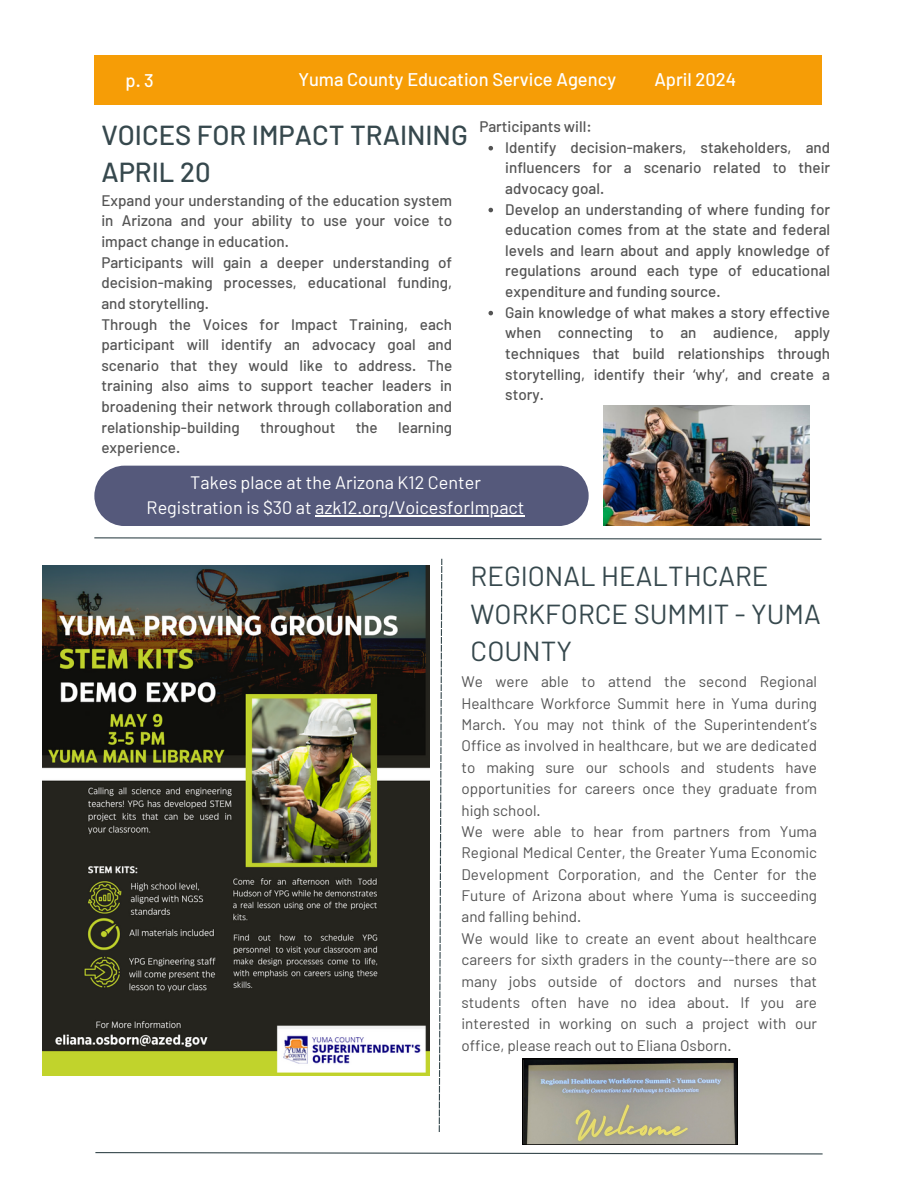
<style>
.page{position:relative;width:918px;height:1188px;background:#fff}
.page>*{position:absolute;margin:0;border:0;box-sizing:border-box;transform-origin:0 0}
.t1{font:27.45px/37.8px "Barlow";color:#36484d}
.t2{font:500 27.45px/37.8px "Barlow";color:#36484d}
.t3{font:500 18.3px "Barlow";color:#fff}
.t4{font:18px/24.8px "Barlow";color:#fff;text-align:center}
.t5{font:500 15.3px/20.5px "Barlow";color:#545454}
.t6{font:15.3px/21.3px "Barlow";color:#545454}
</style>
<div class="page">
<div style="left:94px;top:55px;width:727px;height:50px;background:#f69d06"></div>
<svg style="left:94px;top:537px;width:728px;height:3px"></svg>
<svg style="left:439px;top:559px;width:3px;height:573px"></svg>
<svg style="left:95px;top:1152px;width:728px;height:3px"></svg>
<img style="left:603px;top:405px;width:206px;height:121px">
<div style="left:94px;top:466px;width:495px;height:60px;background:#55597b;border-radius:30px"></div>
<img style="left:42px;top:566px;width:387px;height:509px">
<svg style="left:523px;top:1058px;width:215px;height:87px"></svg>
<svg style="left:488px;top:146px;width:5px;height:4px"></svg>
<svg style="left:488px;top:208px;width:5px;height:4px"></svg>
<svg style="left:488px;top:311px;width:5px;height:4px"></svg>
<hr style="left:315px;top:515px;width:210px;height:1px;background:#fff">
<p class="t3" style="left:298px;top:67px;width:319px">Yuma County Education Service Agency</p>
<p class="t3" style="left:654px;top:68px;width:83px">April 2024</p>
<h1 class="t2" style="left:101px;top:115px;width:368px">VOICES FOR IMPACT TRAINING<br>APRIL 20</h1>
<p class="t5" style="left:101px;top:189px;width:352px">Expand your understanding of the education system in Arizona and your ability to use your voice to impact change in education.<br>Participants will gain a deeper understanding of decision-making processes, educational funding, and storytelling.<br>Through the Voices for Impact Training, each participant will identify an advocacy goal and scenario that they would like to address. The training also aims to support teacher leaders in broadening their network through collaboration and relationship-building</p>
<p class="t3" style="left:126px;top:69px;width:30px">p.3</p>
<p class="t5" style="left:505px;top:116px;width:326px;text-indent:-26px">Participants will:<br>Identify decision-makers, stakeholders, and influencers for a scenario related to their advocacy goal.<br>Develop an understanding of where funding for education comes from at the state and federal levels and learn about and apply knowledge of regulations around each type of educational expenditure and funding source.<br>Gain knowledge of what makes a story effective when connecting to an audience, apply techniques that build relationships through storytelling, identify their ‘why’, and create a story.</p>
<p class="t5" style="left:260px;top:416px;width:77px">throughout</p>
<p class="t5" style="left:356px;top:416px;width:24px">the</p>
<p class="t5" style="left:398px;top:416px;width:56px">learning</p>
<p class="t5" style="left:101px;top:437px;width:80px">experience.</p>
<p class="t4" style="left:147px;top:470px;width:379px">Takes place at the Arizona K12 Center<br>Registration is $30 at azk12.org/VoicesforImpact</p>
<h1 class="t1" style="left:471px;top:556px;width:352px">REGIONAL HEALTHCARE<br>WORKFORCE SUMMIT - YUMA<br>COUNTY</h1>
<p class="t6" style="left:462px;top:671px;width:357px">We were able to attend the second Regional Healthcare Workforce Summit here in Yuma during March. You may not think of the Superintendent’s Office as involved in healthcare, but we are dedicated to making sure our schools and students have opportunities for careers once they graduate from high school.<br>We were able to hear from partners from Yuma Regional Medical Center, the Greater Yuma Economic Development Corporation, and the Center for the Future of Arizona about where Yuma is succeeding and falling behind.<br>We would like to create an event about healthcare careers for sixth graders in the county--there are so many jobs outside of doctors and nurses that students often have no idea about. If you are interested in working on such a project with our office, please reach out to Eliana Osborn.</p>
</div>
